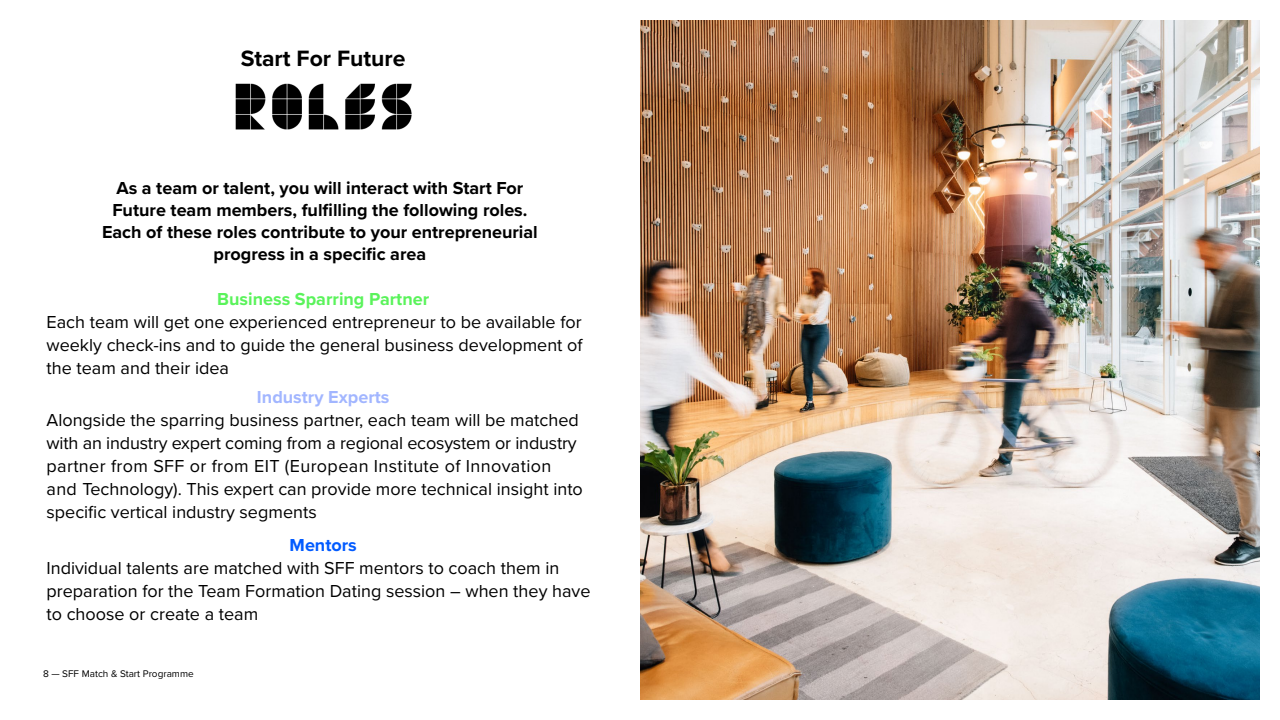
<style>
.page{position:relative;width:1280px;height:720px;background:#fff}
.page>*{position:absolute;margin:0;border:0;box-sizing:border-box;transform-origin:0 0}
.t1{font:700 23px "Proxima Nova";color:#000}
.t2{font:18px/23px "Proxima Nova";color:#000}
.t3{font:700 18px/22px "Proxima Nova";color:#000;text-align:center}
.t4{font:700 18px "Proxima Nova";color:#5af35b}
.t5{font:700 18px "Proxima Nova";color:#a2b6ff}
.t6{font:700 18px "Proxima Nova";color:#025bff}
.t7{font:10px "Proxima Nova";color:#000}
</style>
<div class="page">
<img style="left:235px;top:83px;width:177px;height:47px">
<img style="left:640px;top:20px;width:620px;height:680px">
<p class="t1" style="left:241px;top:41px;width:166px">Start For Future</p>
<p class="t3" style="left:102px;top:177px;width:437px">As a team or talent, you will interact with Start For Future team members, fulfilling the following roles.<br>Each of these roles contribute to your entrepreneurial progress in a specific area</p>
<p class="t4" style="left:217px;top:286px;width:213px">Business Sparring Partner</p>
<p class="t2" style="left:47px;top:310px;width:538px;text-align:justify">Each team will get one experienced entrepreneur to be available for weekly check-ins and to guide the general business development of the team and their idea</p>
<p class="t5" style="left:257px;top:384px;width:134px">Industry Experts</p>
<p class="t2" style="left:47px;top:408px;width:538px">Alongside the sparring business partner, each team will be matched with an industry expert coming from a regional ecosystem or industry partner from SFF or from EIT (European Institute of Innovation and Technology). This expert can provide more technical insight into specific vertical industry segments</p>
<p class="t6" style="left:290px;top:531px;width:69px">Mentors</p>
<p class="t2" style="left:47px;top:555px;width:546px">Individual talents are matched with SFF mentors to coach them in preparation for the Team Formation Dating session – when they have to choose or create a team</p>
<p class="t7" style="left:43px;top:666px;width:152px">8 — SFF Match &amp; Start Programme</p>
</div>
